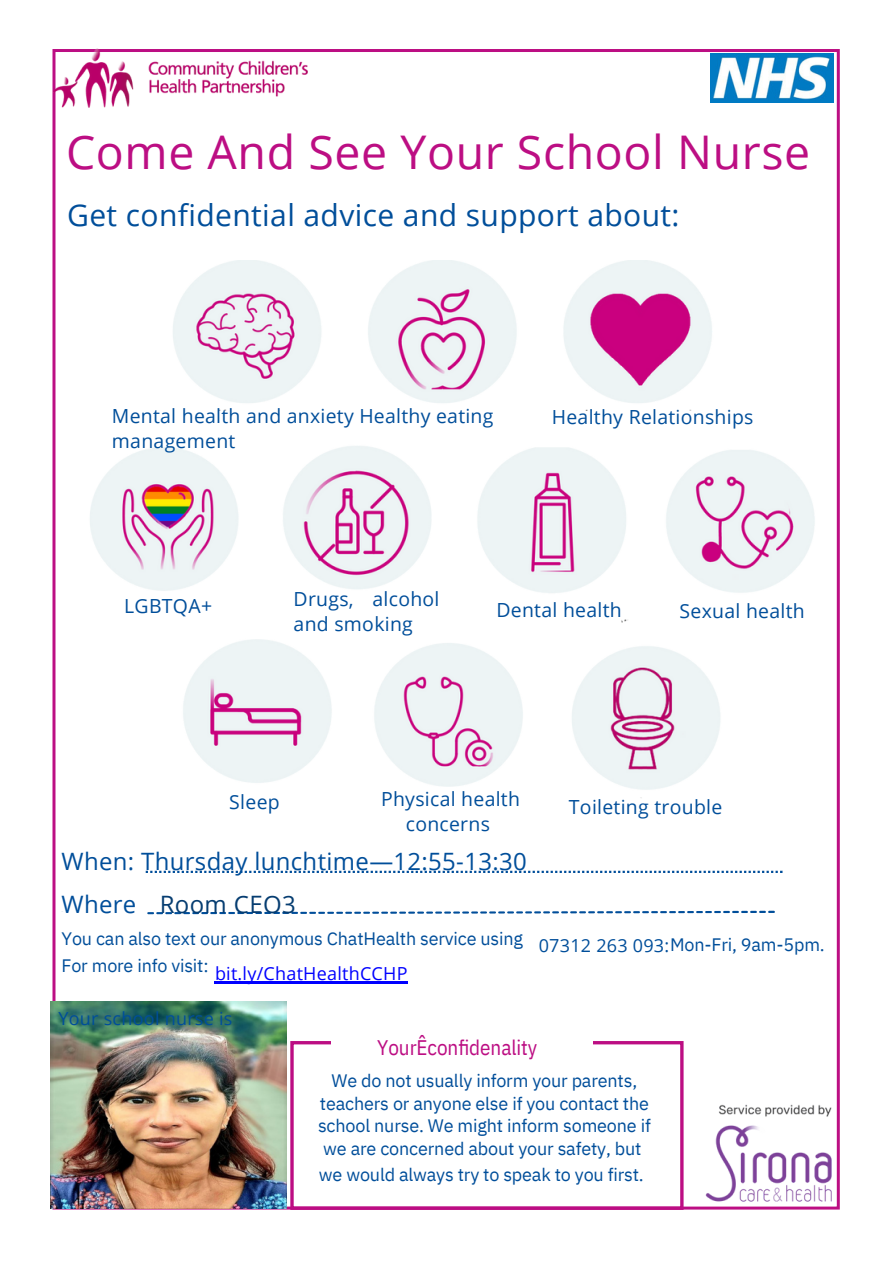
<style>
.page{position:relative;width:893px;height:1264px;background:#fff}
.page>*{position:absolute;margin:0;border:0;box-sizing:border-box;transform-origin:0 0}
.t1{font:46.35px "Open Sans";letter-spacing:.015em;color:#bc0e83}
.t2{font:30px "Open Sans";letter-spacing:.015em;color:#004e9a}
.t3{font:24px "Open Sans";letter-spacing:.015em;color:#063d71}
.t4{font:24px "Open Sans";letter-spacing:.015em;color:#004e9a}
.t5{font:23.85px "Open Sans";letter-spacing:.015em;color:#004e9a}
.t6{font:21px "IBM Plex Sans Cond";letter-spacing:-.005em;color:#bc0e83}
.t7{font:19.35px/24.8px "Open Sans";letter-spacing:.015em;color:#004e9a}
.t8{font:18px/22.5px "IBM Plex Sans";letter-spacing:-.01em;color:#004e9a;text-align:center}
.t9{font:18px "Open Sans";letter-spacing:.015em;color:#00f}
.t10{font:18px "Open Sans";letter-spacing:.015em;color:#004e9a}
.s1{font-family:"Open Sans"}
</style>
<div class="page">
<img style="left:90px;top:260px;width:725px;height:538px">
<img style="left:710px;top:53px;width:123px;height:50px">
<img style="left:54px;top:49px;width:253px;height:58px">
<svg style="left:146px;top:870px;width:636px;height:3px"></svg>
<svg style="left:147px;top:910px;width:627px;height:4px"></svg>
<hr style="left:214px;top:981px;width:194px;height:2px;background:#00f">
<div style="left:290px;top:1041px;width:393px;height:168px;border:3px solid #bc0e83"></div>
<div style="left:331px;top:1023px;width:262px;height:43px;background:#fff"></div>
<img style="left:696px;top:1096px;width:144px;height:111px">
<img style="left:51px;top:1001px;width:236px;height:207px">
<p class="t1" style="left:66px;top:120px;width:745px">Come And See Your School Nurse</p>
<p class="t2" style="left:67px;top:194px;width:614px">Get confidential advice and support about:</p>
<p class="t7" style="left:112px;top:403px;width:383px">Mental health and anxiety Healthy eating</p>
<p class="t7" style="left:112px;top:428px;width:125px">management</p>
<p class="t7" style="left:552px;top:404px;width:203px">Healthy Relationships</p>
<p class="t7" style="left:124px;top:593px;width:89px">LGBTQA+</p>
<p class="t7" style="left:293px;top:586px;width:147px">Drugs, alcohol and smoking</p>
<p class="t7" style="left:496px;top:597px;width:127px">Dental health</p>
<p class="t7" style="left:679px;top:598px;width:127px">Sexual health</p>
<p class="t7" style="left:229px;top:789px;width:52px">Sleep</p>
<p class="t7" style="left:381px;top:786px;width:140px;text-align:center">Physical health concerns</p>
<p class="t7" style="left:569px;top:794px;width:155px">Toileting trouble</p>
<p class="t5" style="left:62px;top:844px;width:467px">When: Thursday lunchtime—12:55-13:30</p>
<p class="t4" style="left:62px;top:887px;width:76px">Where</p>
<p class="t3" style="left:160px;top:887px;width:137px">Room CEO3</p>
<p class="t8" style="left:62px;top:926px;width:463px">You can also text our anonymous ChatHealth service using</p>
<p class="t8" style="left:62px;top:953px;width:149px">For more info visit:</p>
<p class="t9" style="left:215px;top:960px;width:194px">bit.ly/ChatHealthCCHP</p>
<p class="t10" style="left:59px;top:1005px;width:175px">Your school nurse is</p>
<p class="t8" style="left:538px;top:932px;width:287px"><span class="s1">07312 263 093:</span>Mon-Fri, 9am-5pm.</p>
<p class="t6" style="left:377px;top:1033px;width:162px">YourÊconfidenality</p>
<p class="t8" style="left:318px;top:1069px;width:334px">We do not usually inform your parents, teachers or anyone else if you contact the school nurse. We might inform someone if we are concerned about your safety, but</p>
<p class="t8" style="left:319px;top:1162px;width:326px">we would always try to speak to you first.</p>
</div>
